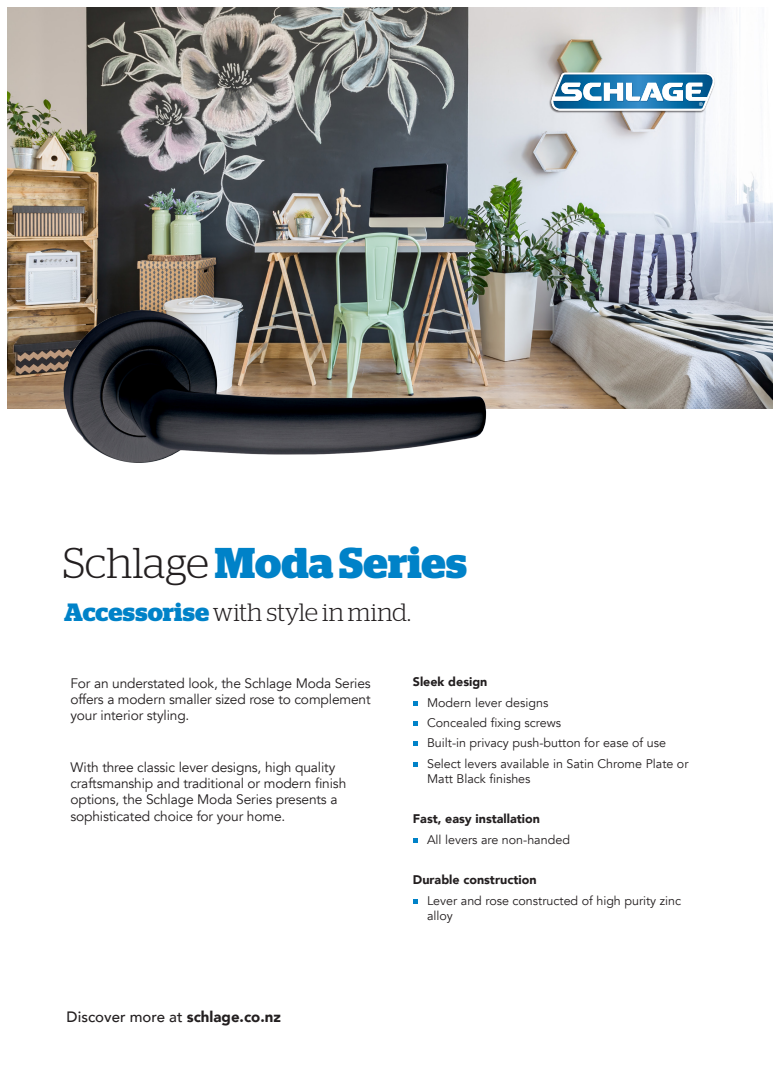
<style>
.page{position:relative;width:780px;height:1088px;background:#fff}
.page>*{position:absolute;margin:0;border:0;box-sizing:border-box;transform-origin:0 0}
.Cover_Headline_32_39{font:700 43px "Stag";color:#0082c8}
.Cover_Headline_32_39-2{font:300 25px "Stag";letter-spacing:.005em;color:#231f20}
.t1{font:500 15px "Avenir";color:#231f20}
.t2{font:13.75px/16.2px "Avenir";letter-spacing:-.01em;color:#231f20;text-align:justify}
.t3{font:12.5px/15px "Avenir";color:#231f20}
.t4{font:900 12.5px "Avenir";color:#231f20}
.s1{font-weight:300;color:#231f20}
.s2{font-weight:700;color:#0082c8}
.s3{font-weight:900}
</style>
<div class="page">
<img style="left:7px;top:7px;width:765px;height:402px">
<img style="left:548px;top:71px;width:167px;height:42px">
<svg style="left:551px;top:73px;width:164px;height:38px"></svg>
<svg style="left:413px;top:701px;width:4px;height:4px"></svg>
<svg style="left:413px;top:721px;width:4px;height:5px"></svg>
<svg style="left:413px;top:742px;width:4px;height:4px"></svg>
<svg style="left:413px;top:762px;width:4px;height:4px"></svg>
<svg style="left:413px;top:838px;width:4px;height:4px"></svg>
<svg style="left:413px;top:899px;width:4px;height:4px"></svg>
<img style="left:58px;top:308px;width:432px;height:155px">
<p class="Cover_Headline_32_39" style="left:63px;top:538px;width:406px"><span class="s1">Schlage</span> Moda Series</p>
<p class="Cover_Headline_32_39-2" style="left:64px;top:598px;width:348px"><span class="s2">Accessorise</span> with style in mind.</p>
<p class="t2" style="left:70px;top:675px;width:302px">For an understated look, the Schlage Moda Series offers a modern smaller sized rose to complement your interior styling.</p>
<p class="t2" style="left:70px;top:759px;width:277px;text-align:left">With three classic lever designs, high quality craftsmanship and traditional or modern finish options, the Schlage Moda Series presents a sophisticated choice for your home.</p>
<p class="t1" style="left:67px;top:1003px;width:216px">Discover more at <span class="s3">schlage.co.nz</span></p>
<p class="t4" style="left:413px;top:671px;width:76px">Sleek design</p>
<p class="t3" style="left:427px;top:695px;width:123px">Modern lever designs</p>
<p class="t3" style="left:427px;top:715px;width:136px">Concealed fixing screws</p>
<p class="t3" style="left:427px;top:736px;width:240px">Built-in privacy push-button for ease of use</p>
<p class="t3" style="left:427px;top:756px;width:263px">Select levers available in Satin Chrome Plate or<br>Matt Black finishes</p>
<p class="t4" style="left:413px;top:808px;width:129px">Fast, easy installation</p>
<p class="t3" style="left:427px;top:832px;width:144px">All levers are non-handed</p>
<p class="t4" style="left:413px;top:869px;width:125px">Durable construction</p>
<p class="t3" style="left:427px;top:893px;width:255px">Lever and rose constructed of high purity zinc alloy</p>
</div>
